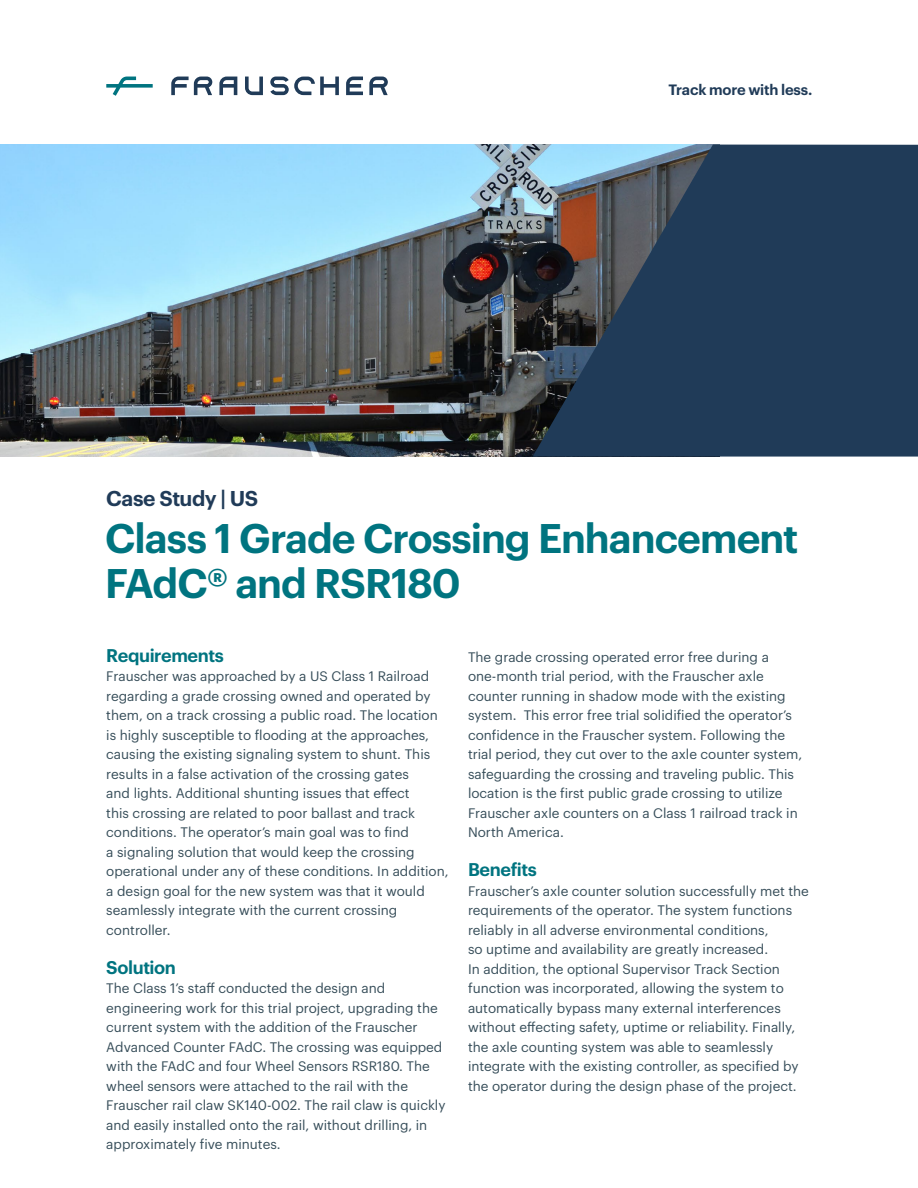
<style>
.page{position:relative;width:918px;height:1188px;background:#fff}
.page>*{position:absolute;margin:0;border:0;box-sizing:border-box;transform-origin:0 0}
.Headline_size_2{font:600 40.5px/45px "Graphik LCG";letter-spacing:-.025em;color:#007480}
.Pre-Headline_size_1{font:600 21px "Graphik LCG";letter-spacing:-.02em;color:#203b58}
.Subline_size_1{font:600 18px "Graphik LCG";letter-spacing:-.02em;color:#007480}
.t1{font:600 14.7px "Graphik LCG";letter-spacing:-.015em;color:#203b58}
.copy_text_size_1{font:13.5px/19.5px "Graphik LCG";color:#364d59}
</style>
<div class="page">
<img style="left:0;top:145px;width:533px;height:312px">
<svg style="left:533px;top:145px;width:385px;height:312px;background:#2d435b"></svg>
<svg style="left:346px;top:77px;width:17px;height:18px"></svg>
<svg style="left:245px;top:77px;width:18px;height:18px"></svg>
<svg style="left:219px;top:77px;width:18px;height:18px"></svg>
<svg style="left:270px;top:77px;width:69px;height:18px"></svg>
<svg style="left:369px;top:77px;width:19px;height:18px"></svg>
<svg style="left:171px;top:77px;width:41px;height:18px"></svg>
<svg style="left:106px;top:77px;width:47px;height:19px"></svg>
<p class="t1" style="left:669px;top:78px;width:145px">Track more with less.</p>
<p class="Pre-Headline_size_1" style="left:106px;top:482px;width:154px">Case Study | US</p>
<p class="Headline_size_2" style="left:105px;top:513px;width:695px">Class 1 Grade Crossing Enhancement<br>FAdC® and RSR180</p>
<p class="Subline_size_1" style="left:106px;top:641px;width:119px">Requirements</p>
<p class="copy_text_size_1" style="left:106px;top:665px;width:344px">Frauscher was approached by a US Class 1 Railroad regarding a grade crossing owned and operated by them, on a track crossing a public road. The location is highly susceptible to flooding at the approaches, causing the existing signaling system to shunt. This results in a false activation of the crossing gates<br>and lights. Additional shunting issues that effect<br>this crossing are related to poor ballast and track conditions. The operator’s main goal was to find<br>a signaling solution that would keep the crossing operational under any of these conditions. In addition, a design goal for the new system was that it would seamlessly integrate with the current crossing controller.</p>
<p class="Subline_size_1" style="left:106px;top:953px;width:71px">Solution</p>
<p class="copy_text_size_1" style="left:106px;top:977px;width:341px">The Class 1’s staff conducted the design and engineering work for this trial project, upgrading the current system with the addition of the Frauscher Advanced Counter FAdC. The crossing was equipped with the FAdC and four Wheel Sensors RSR180. The wheel sensors were attached to the rail with the Frauscher rail claw SK140-002. The rail claw is quickly and easily installed onto the rail, without drilling, in approximately five minutes.</p>
<p class="copy_text_size_1" style="left:468px;top:646px;width:336px">The grade crossing operated error free during a one-month trial period, with the Frauscher axle counter running in shadow mode with the existing system. This error free trial solidified the operator’s confidence in the Frauscher system. Following the trial period, they cut over to the axle counter system, safeguarding the crossing and traveling public. This location is the first public grade crossing to utilize Frauscher axle counters on a Class 1 railroad track in North America.</p>
<p class="Subline_size_1" style="left:468px;top:856px;width:70px">Benefits</p>
<p class="copy_text_size_1" style="left:468px;top:880px;width:342px">Frauscher’s axle counter solution successfully met the requirements of the operator. The system functions reliably in all adverse environmental conditions,<br>so uptime and availability are greatly increased.<br>In addition, the optional Supervisor Track Section function was incorporated, allowing the system to automatically bypass many external interferences without effecting safety, uptime or reliability. Finally, the axle counting system was able to seamlessly integrate with the existing controller, as specified by the operator during the design phase of the project.</p>
</div>
